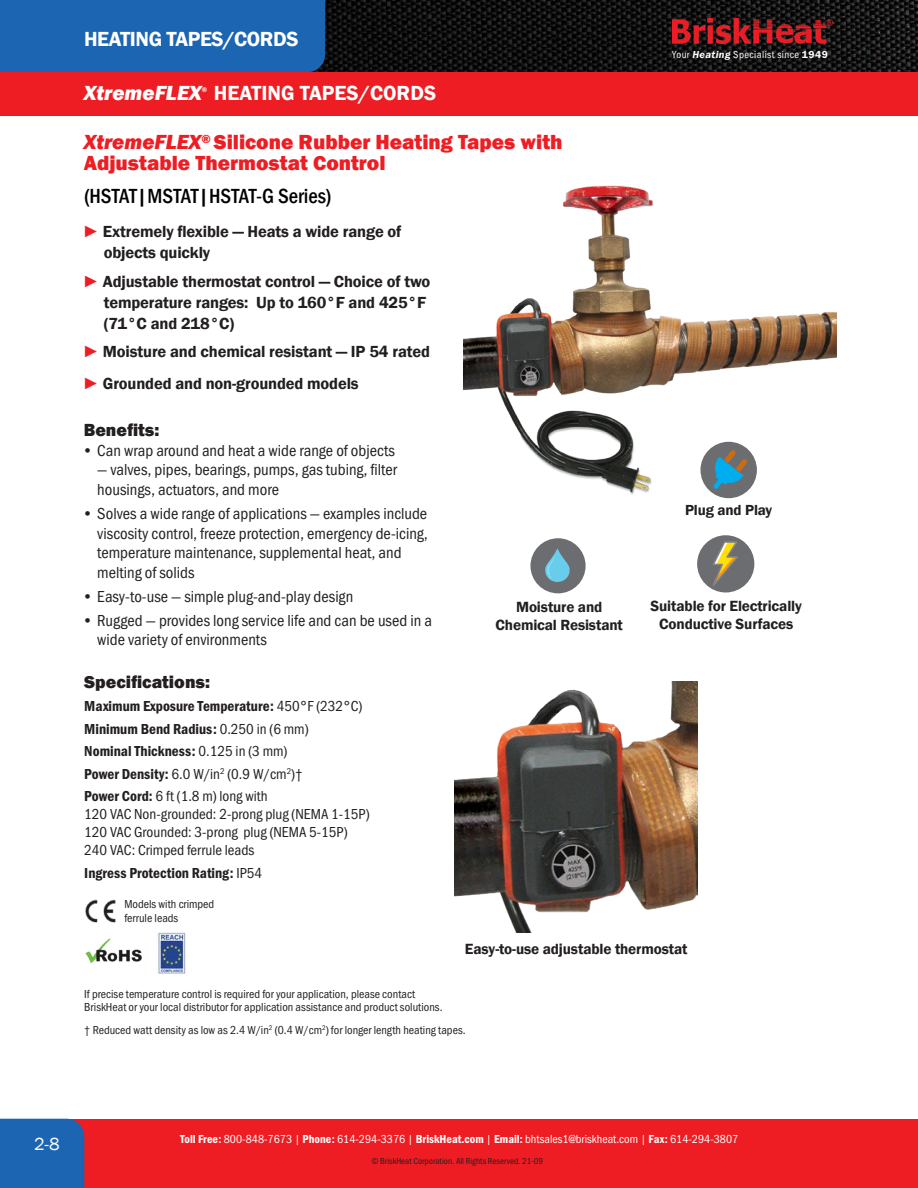
<style>
.page{position:relative;width:918px;height:1188px;background:#fff}
.page>*{position:absolute;margin:0;border:0;box-sizing:border-box;transform-origin:0 0}
.headline{font:800 21px/21px "Franklin Gothic";color:#ee1d23}
.t1{font:500 condensed 21px "Franklin Gothic";color:#000}
.t2{font:600 21px "Franklin Gothic";letter-spacing:-.02em;color:#fff}
.t3{font:600 21px "Franklin Gothic";color:#fff}
.t4{font:italic 800 21px "Franklin Gothic";color:#fff}
.t5{font:800 18px "Franklin Gothic";color:#231f20}
.t6{font:18px "Franklin Gothic";color:#fff}
.t7{font:16.5px/19.5px "Franklin Gothic URW Cond";color:#231f20}
.t8{font:600 16.5px/21px "Franklin Gothic";letter-spacing:-.01em;color:#231f20}
.t9{font:600 15.15px/17.7px "Franklin Gothic";letter-spacing:-.01em;color:#231f20;text-align:center}
.t10{font:15px "Franklin Gothic URW Cond";color:#231f20}
.t11{font:15px "Franklin Gothic URW Con Dem";color:#231f20}
.t12{font:600 15px "Franklin Gothic";letter-spacing:-.01em;color:#231f20}
.t13{font:12px/13.5px "Franklin Gothic URW Cond";color:#231f20}
.t14{font:12px "Franklin Gothic URW Cond";color:#fff}
.t15{font:10.5px "Franklin Gothic URW Cond";letter-spacing:.04em;color:#fff}
.t16{font:9px "Franklin Gothic URW Cond";color:#231f20}
.t17{font:600 7.05px "Franklin Gothic";color:#fff}
.s1{font-style:italic}
.s2{color:#ee1d23}
.s3{font-family:"Franklin Gothic URW Dem Ita"}
.s4{font-family:"Franklin Gothic URW Dem"}
.s5{font-family:"Franklin Gothic URW Cond"}
.s6{font-family:"Franklin Gothic URW Con Dem"}
</style>
<div class="page">
<img style="left:325px;top:0;width:593px;height:72px">
<div style="left:0;top:1119px;width:918px;height:69px;background:#ee1d23"></div>
<div style="left:0;top:0;width:325px;height:72px;background:#1c65b2"></div>
<div style="left:0;top:1119px;width:84px;height:69px;background:#1c65b2"></div>
<div style="left:0;top:72px;width:918px;height:44px;background:#ee1d23"></div>
<img style="left:672px;top:18px;width:161px;height:25px">
<div style="left:530px;top:538px;width:56px;height:55px;background:#6c6d70;border-radius:50%"></div>
<svg style="left:545px;top:548px;width:25px;height:34px"></svg>
<div style="left:697px;top:535px;width:57px;height:57px;background:#6c6d70;border-radius:50%"></div>
<svg style="left:713px;top:541px;width:25px;height:45px"></svg>
<img style="left:463px;top:185px;width:373px;height:314px">
<img style="left:455px;top:681px;width:243px;height:252px">
<img style="left:85px;top:939px;width:57px;height:25px">
<img style="left:156px;top:933px;width:32px;height:41px">
<img style="left:85px;top:899px;width:31px;height:24px">
<svg style="left:700px;top:442px;width:57px;height:56px"></svg>
<p class="t2" style="left:84px;top:26px;width:216px">HEATING TAPES/CORDS</p>
<p class="t4" style="left:84px;top:80px;width:119px">XtremeFLEX</p>
<p class="t17" style="left:202px;top:85px;width:7px">®</p>
<p class="t3" style="left:214px;top:80px;width:224px">HEATING TAPES/CORDS</p>
<p class="headline" style="left:84px;top:132px;width:480px"><span class="s1">XtremeFLEX</span><sup>®</sup> Silicone Rubber Heating Tapes with<br>Adjustable Thermostat Control</p>
<p class="t1" style="left:84px;top:182px;width:249px">(HSTAT|MSTAT|HSTAT-G Series)</p>
<p class="t8" style="left:104px;top:221px;width:299px;text-indent:-21px"><span class="s2">►</span> Extremely flexible — Heats a wide range of objects quickly</p>
<p class="t8" style="left:104px;top:271px;width:328px;text-indent:-21px"><span class="s2">►</span> Adjustable thermostat control — Choice of two temperature ranges: Up to 160°F and 425°F (71°C and 218°C)</p>
<p class="t8" style="left:83px;top:341px;width:349px"><span class="s2">►</span> Moisture and chemical resistant — IP 54 rated</p>
<p class="t8" style="left:83px;top:373px;width:277px"><span class="s2">►</span> Grounded and non-grounded models</p>
<p class="t15" style="left:672px;top:47px;width:157px">Your <span class="s3">Heating</span> Specialist since <span class="s4">1949</span></p>
<p class="t5" style="left:84px;top:418px;width:77px">Benefits:</p>
<p class="t7" style="left:82px;top:439px;width:314px">• Can wrap around and heat a wide range of objects</p>
<p class="t7" style="left:97px;top:459px;width:301px">— valves, pipes, bearings, pumps, gas tubing, filter housings, actuators, and more</p>
<p class="t7" style="left:97px;top:503px;width:332px;text-indent:-15px">• Solves a wide range of applications — examples include viscosity control, freeze protection, emergency de-icing, temperature maintenance, supplemental heat, and melting of solids</p>
<p class="t7" style="left:82px;top:585px;width:272px">• Easy-to-use — simple plug-and-play design</p>
<p class="t7" style="left:97px;top:610px;width:336px;text-indent:-15px">• Rugged — provides long service life and can be used in a wide variety of environments</p>
<p class="t5" style="left:84px;top:671px;width:127px">Specifications:</p>
<p class="t11" style="left:84px;top:696px;width:280px">Maximum Exposure Temperature: <span class="s5">450°F (232°C)</span></p>
<p class="t11" style="left:84px;top:719px;width:226px">Minimum Bend Radius: <span class="s5">0.250 in (6 mm)</span></p>
<p class="t11" style="left:84px;top:741px;width:205px">Nominal Thickness: <span class="s5">0.125 in (3 mm)</span></p>
<p class="t10" style="left:84px;top:763px;width:220px"><span class="s6">Power Density:</span> 6.0 W/in<sup>2</sup> (0.9 W/cm<sup>2</sup>)†</p>
<p class="t10" style="left:84px;top:785px;width:185px"><span class="s6">Power Cord:</span> 6 ft (1.8 m) long with</p>
<p class="t10" style="left:84px;top:803px;width:287px">120 VAC Non-grounded: 2-prong plug (NEMA 1-15P)</p>
<p class="t10" style="left:84px;top:821px;width:265px">120 VAC Grounded: 3-prong plug (NEMA 5-15P)</p>
<p class="t10" style="left:84px;top:839px;width:172px">240 VAC: Crimped ferrule leads</p>
<p class="t11" style="left:84px;top:863px;width:179px">Ingress Protection Rating: <span class="s5">IP54</span></p>
<p class="t13" style="left:124px;top:896px;width:91px;line-height:14.4px">Models with crimped ferrule leads</p>
<p class="t13" style="left:84px;top:986px;width:360px">If precise temperature control is required for your application, please contact<br>BriskHeat or your local distributor for application assistance and product solutions.</p>
<p class="t12" style="left:685px;top:501px;width:89px">Plug and Play</p>
<p class="t9" style="left:496px;top:598px;width:129px">Moisture and<br>Chemical Resistant</p>
<p class="t9" style="left:651px;top:597px;width:153px">Suitable for Electrically<br>Conductive Surfaces</p>
<p class="t9" style="left:465px;top:940px;width:224px">Easy-to-use adjustable thermostat</p>
<p class="t13" style="left:84px;top:1022px;width:383px">† Reduced watt density as low as 2.4 W/in<sup>2</sup> (0.4 W/cm<sup>2</sup>) for longer length heating tapes.</p>
<p class="t6" style="left:34px;top:1133px;width:27px">2-8</p>
<p class="t14" style="left:180px;top:1131px;width:560px"><span class="s6">Toll Free:</span> 800-848-7673 | <span class="s6">Phone:</span> 614-294-3376 | <span class="s6">BriskHeat.com</span> | <span class="s6">Email:</span> bhtsales1@briskheat.com | <span class="s6">Fax:</span> 614-294-3807</p>
<p class="t16" style="left:371px;top:1155px;width:173px">© BriskHeat Corporation. All Rights Reserved. 21-09</p>
</div>
